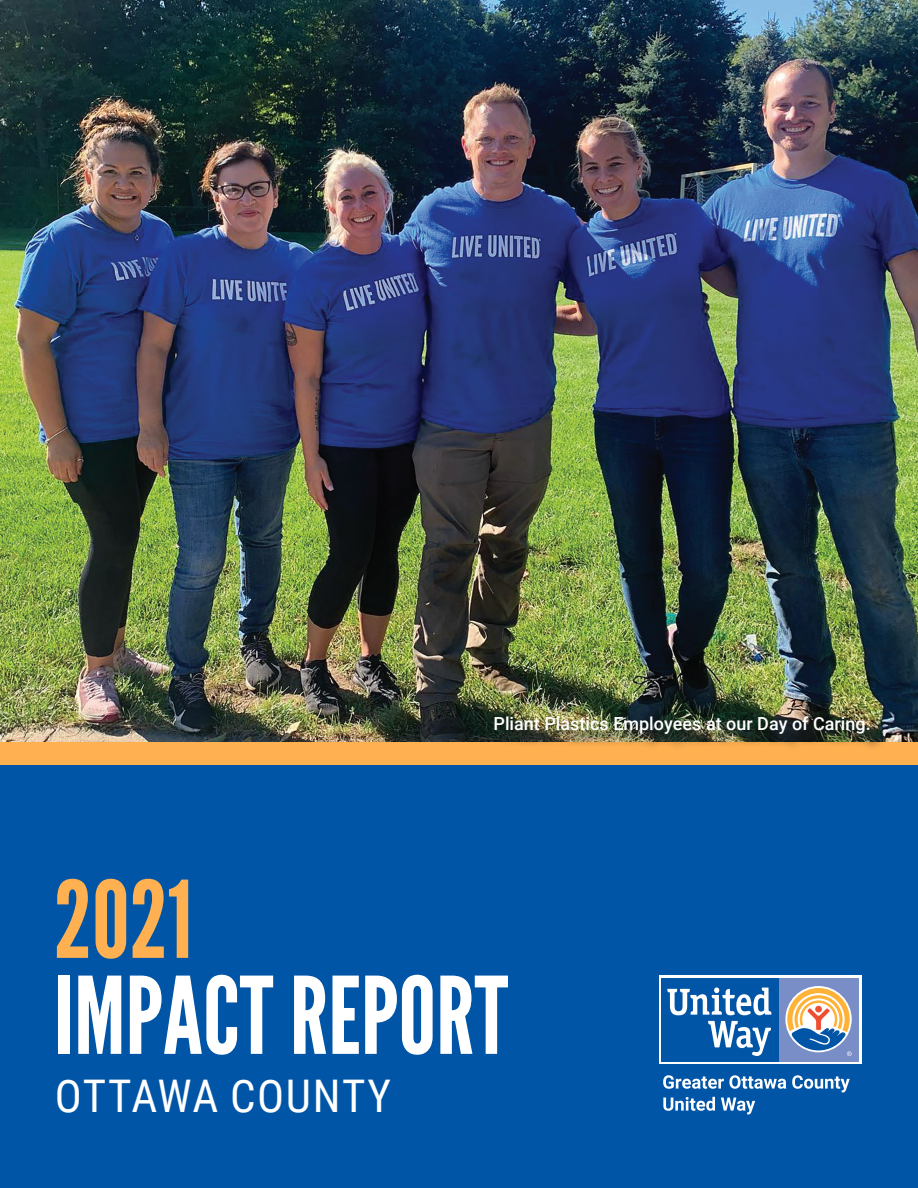
<style>
.page{position:relative;width:918px;height:1188px;background:#fff}
.page>*{position:absolute;margin:0;border:0;box-sizing:border-box;transform-origin:0 0}
.t1{font:106.5px "League Gothic";color:#fff}
.t2{font:106.5px "League Gothic";color:#ffb050}
.t3{font:45px "Roboto Condensed";letter-spacing:.035em;color:#fff}
.t4{font:500 18px "Roboto";color:#fff}
</style>
<div class="page">
<img style="left:0;top:0;width:918px;height:742px">
<div style="left:0;top:746px;width:918px;height:442px;background:#0155a7"></div>
<svg style="left:659px;top:975px;width:203px;height:89px;background:#e6edf5"></svg>
<div style="left:778px;top:978px;width:81px;height:83px;background:#798dc6"></div>
<div style="left:661px;top:978px;width:117px;height:83px;background:#0055a6"></div>
<svg style="left:708px;top:1021px;width:63px;height:35px"></svg>
<svg style="left:667px;top:987px;width:104px;height:28px"></svg>
<svg style="left:787px;top:988px;width:65px;height:68px"></svg>
<svg style="left:663px;top:1075px;width:123px;height:14px"></svg>
<svg style="left:792px;top:1075px;width:58px;height:17px"></svg>
<svg style="left:663px;top:1097px;width:52px;height:14px"></svg>
<svg style="left:721px;top:1098px;width:34px;height:16px"></svg>
<div style="left:0;top:742px;width:918px;height:23px;background:#ffb050"></div>
<div style="left:497px;top:719px;width:390px;height:32px;background:#231f20;opacity:.75"></div>
<p class="t4" style="left:494px;top:710px;width:379px">Pliant Plastics Employees at our Day of Caring.</p>
<p class="t2" style="left:54px;top:856px;width:140px">2021</p>
<p class="t1" style="left:54px;top:952px;width:456px">IMPACT REPORT</p>
<p class="t3" style="left:55px;top:1065px;width:338px">OTTAWA COUNTY</p>
</div>
